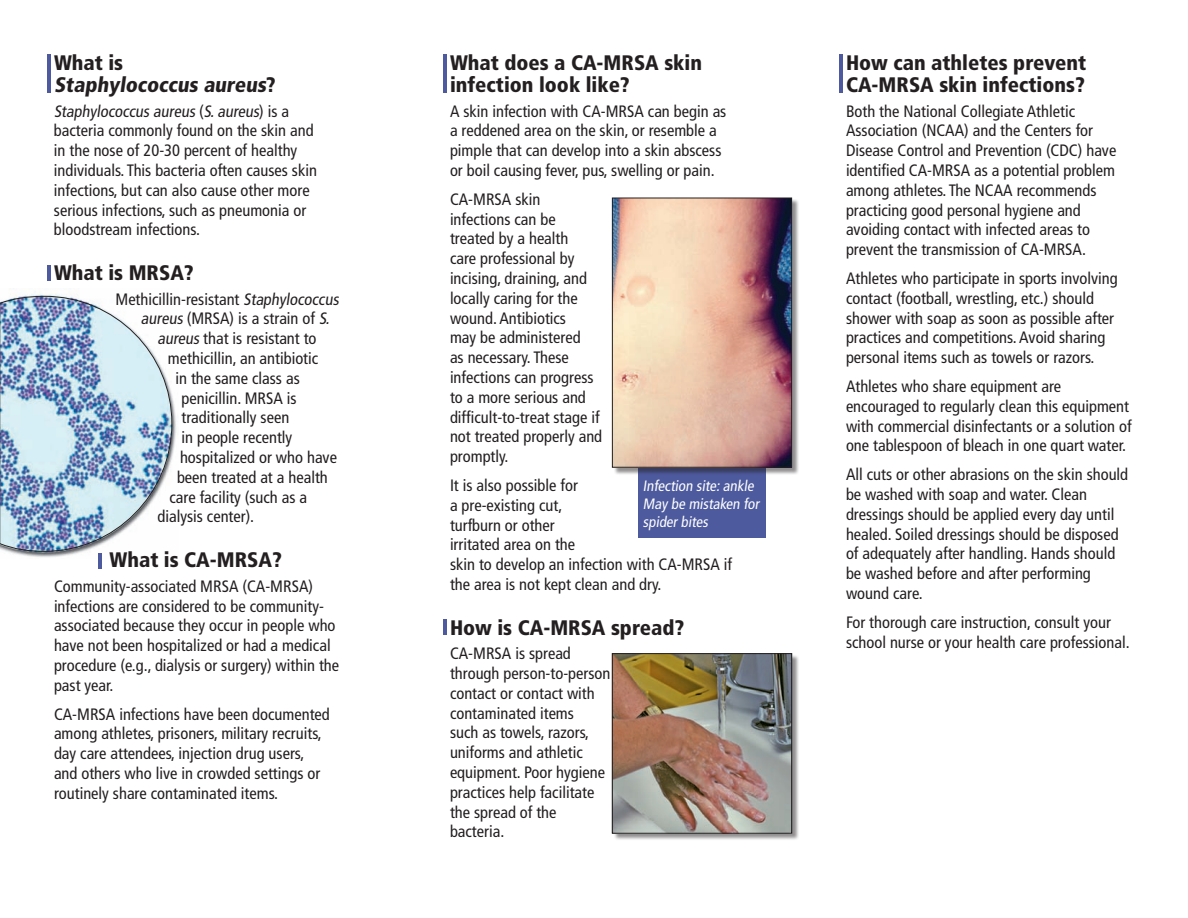
<style>
.page{position:relative;width:1188px;height:918px;background:#fff}
.page>*{position:absolute;margin:0;border:0;box-sizing:border-box;transform-origin:0 0}
.heads{font:900 condensed 21px/22.5px "Frutiger";color:#231f20}
.body{font:condensed 16.5px/19.8px "Frutiger";color:#231f20}
.body-2{font:condensed 16.5px "Frutiger";color:#221e1f}
.body-3{font:condensed 15px/18px "Frutiger";color:#fff}
.s1{color:#231f20}
</style>
<div class="page">
<img style="left:9px;top:290px;width:168px;height:268px">
<img style="left:0;top:296px;width:173px;height:256px">
<div style="left:638px;top:464px;width:128px;height:73px;background:#4d5a9e"></div>
<div style="left:613px;top:199px;width:192px;height:280px;background:#231f20;opacity:.5"></div>
<img style="left:614px;top:200px;width:176px;height:266px">
<div style="left:612px;top:198px;width:180px;height:270px;border:1px solid #231f20"></div>
<div style="left:613px;top:654px;width:192px;height:192px;background:#231f20;opacity:.5"></div>
<hr style="left:444px;top:54px;width:3px;height:38px;background:#4d5a9e">
<hr style="left:48px;top:54px;width:3px;height:38px;background:#4d5a9e">
<hr style="left:99px;top:553px;width:3px;height:15px;background:#4d5a9e">
<hr style="left:48px;top:266px;width:3px;height:15px;background:#4d5a9e">
<hr style="left:444px;top:619px;width:3px;height:16px;background:#4d5a9e">
<hr style="left:840px;top:54px;width:3px;height:38px;background:#4d5a9e">
<img style="left:614px;top:655px;width:176px;height:177px">
<div style="left:612px;top:653px;width:180px;height:181px;border:1px solid #231f20"></div>
<p class="heads" style="left:54px;top:51px;width:71px">What is</p>
<p class="heads" style="left:54px;top:74px;width:223px">Staphylococcus aureus?</p>
<p class="body" style="left:54px;top:101px;width:264px">Staphylococcus aureus ( S.aureus) i s a bacteria commonly found on the skin and in the nose of 20-30 percent of healthy individuals. This bacteria often causes skin infections, but can also cause other more serious infections, such as pneumonia or bloodstream infections.</p>
<p class="heads" style="left:54px;top:262px;width:141px">What is MRSA?</p>
<p class="body" style="left:116px;top:289px;width:228px">Methicillin-resistant Staphylococcus</p>
<p class="body" style="left:141px;top:309px;width:193px">aureus (MRSA) is a strain of S.</p>
<p class="body-2" style="left:158px;top:329px;width:161px"><span class="s1">aureus</span>that is resistant to</p>
<p class="body-2" style="left:168px;top:349px;width:152px">methicillin, an antibiotic</p>
<p class="body-2" style="left:176px;top:369px;width:126px">in the same class as</p>
<p class="body-2" style="left:182px;top:388px;width:117px">penicillin. MRSA is</p>
<p class="body-2" style="left:182px;top:408px;width:109px">traditionally seen</p>
<p class="body-2" style="left:182px;top:428px;width:112px">in people recently</p>
<p class="body-2" style="left:180px;top:448px;width:159px">hospitalized or who have</p>
<p class="body-2" style="left:177px;top:468px;width:152px">been treated at a health</p>
<p class="body-2" style="left:169px;top:487px;width:139px">care facility (such as a</p>
<p class="body-2" style="left:157px;top:507px;width:98px">dialysis center).</p>
<p class="heads" style="left:110px;top:549px;width:174px">What is CA-MRSA?</p>
<p class="body" style="left:54px;top:576px;width:287px">Community-associated MRSA (CA-MRSA) infections are considered to be community&shy;associated because they occur in people who have not been hospitalized or had a medical procedure (e.g., dialysis or surgery) within the past year.</p>
<p class="body" style="left:54px;top:704px;width:277px">CA-MRSA infections have been documented among athletes, prisoners, military recruits, day care attendees, injection drug users, and others who live in crowded settings or routinely share contaminated items.</p>
<p class="heads" style="left:450px;top:51px;width:254px">What does a CA-MRSA skin infection look like?</p>
<p class="body" style="left:450px;top:101px;width:278px">A skin infection with CA-MRSA can begin as a reddened area on the skin, or resemble a pimple that can develop into a skin abscess or boil causing fever, pus, swelling or pain.</p>
<p class="body" style="left:450px;top:189px;width:154px">CA-MRSA skin infections can be treated by a health<br>care professional by incising, draining, and locally caring for the wound. Antibiotics<br>may be administered<br>as necessary. These infections can progress to a more serious and difficult-to-treat stage if not treated properly and promptly.</p>
<p class="body" style="left:450px;top:475px;width:284px">It is also possible for<br>a pre-existing cut,<br>turfburn or other<br>irritated area on the<br>skin to develop an infection with CA-MRSA if the area is not kept clean and dry.</p>
<p class="heads" style="left:450px;top:616px;width:236px">How is CA-MRSA spread?</p>
<p class="body" style="left:450px;top:644px;width:162px">CA-MRSA is spread through person-to-person contact or contact with contaminated items<br>such as towels, razors, uniforms and athletic equipment. Poor hygiene practices help facilitate the spread of the bacteria.</p>
<p class="body-3" style="left:643px;top:476px;width:115px">Infection site:ankle</p>
<p class="body-3" style="left:643px;top:494px;width:120px">May be mistaken for spider bites</p>
<p class="heads" style="left:846px;top:51px;width:242px">How can athletes prevent<br>CA-MRSA skin infections?</p>
<p class="body" style="left:846px;top:101px;width:272px">Both the National Collegiate Athletic Association (NCAA) and the Centers for Disease Control and Prevention (CDC) have identified CA-MRSA as a potential problem among athletes. The NCAA recommends practicing good personal hygiene and avoiding contact with infected areas to prevent the transmission of CA-MRSA.</p>
<p class="body" style="left:846px;top:268px;width:273px">Athletes who participate in sports involving contact (football, wrestling, etc.) should shower with soap as soon as possible after practices and competitions. Avoid sharing personal items such as towels or razors.</p>
<p class="body" style="left:846px;top:376px;width:287px">Athletes who share equipment are encouraged to regularly clean this equipment with commercial disinfectants or a solution of one tablespoon of bleach in one quart water.</p>
<p class="body" style="left:846px;top:465px;width:284px">All cuts or other abrasions on the skin should be washed with soap and water. Clean dressings should be applied every day until healed. Soiled dressings should be disposed of adequately after handling. Hands should be washed before and after performing wound care.</p>
<p class="body" style="left:846px;top:612px;width:285px">For thorough care instruction, consult your school nurse or your health care professional.</p>
</div>
